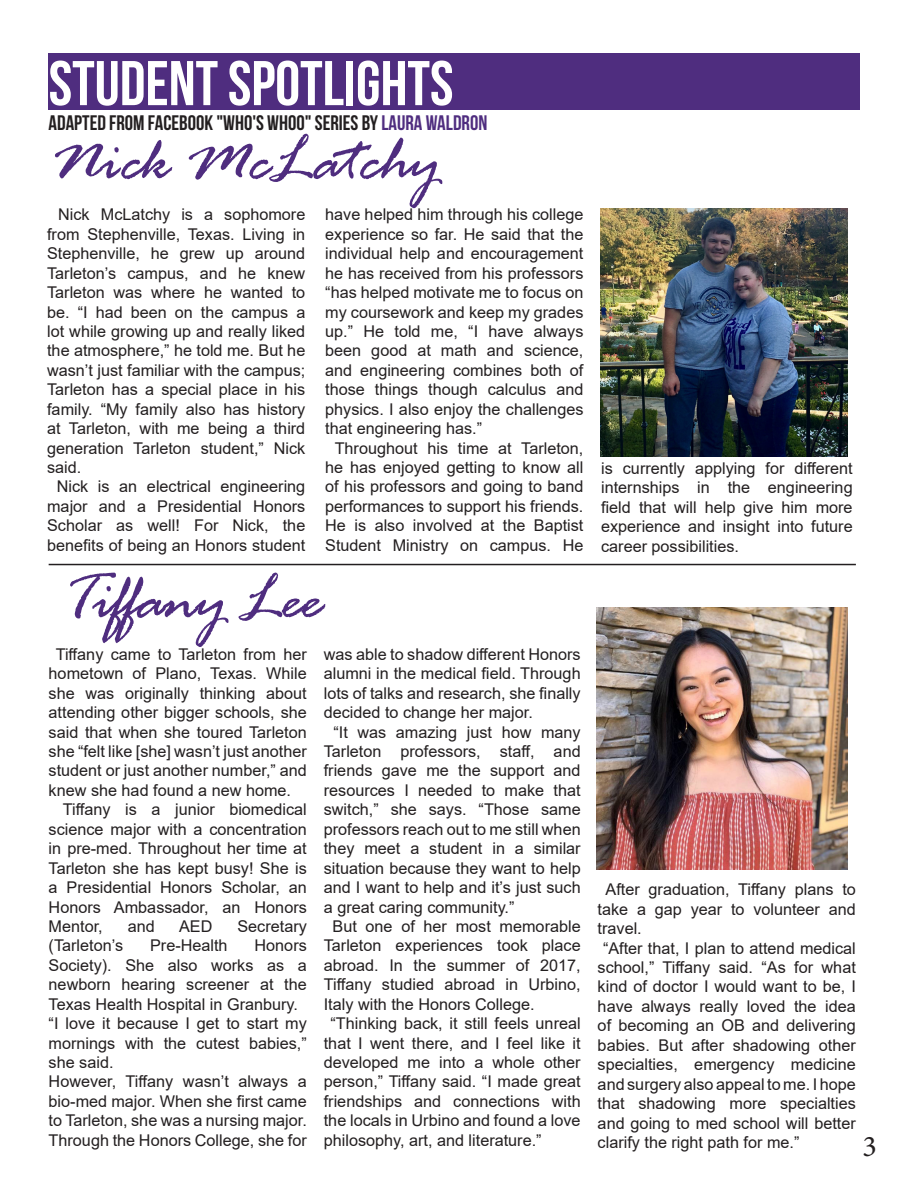
<style>
.page{position:relative;width:911px;height:1188px;background:#fff}
.page>*{position:absolute;margin:0;border:0;box-sizing:border-box;transform-origin:0 0}
.t1{font:italic 67.5px "Rage";letter-spacing:-.01em;color:#4f2d7f}
.t2{font:italic 67.5px "Rage";letter-spacing:-.03em;color:#4f2d7f}
.t3{font:63px "Bebas Neue";color:#fff}
.t4{font:30px "Minion Pro";color:#231f20}
.t5{font:21px "Bebas Neue";color:#231f20}
.t6{font:16.2px/19.5px "Arial";color:#231f20;text-align:justify}
.s1{color:#4f2d7f}
</style>
<div class="page">
<div style="left:49px;top:53px;width:810px;height:57px;background:#4f2d7f"></div>
<hr style="left:49px;top:564px;width:806px;height:1px;background:#231f20">
<img style="left:596px;top:608px;width:251px;height:262px">
<img style="left:600px;top:208px;width:247px;height:248px">
<p class="t3" style="left:49px;top:49px;width:406px">STUDENT SPOTLIGHTS</p>
<p class="t5" style="left:49px;top:112px;width:440px">ADAPTED FROM FACEBOOK "WHO'S WHOO" SERIES BY <span class="s1">LAURA WALDRON</span></p>
<p class="t1" style="left:51px;top:124px;width:391px">Nick McLatchy</p>
<p class="t6" style="left:47px;top:205px;width:259px;text-indent:11px">Nick McLatchy is a sophomore from Stephenville, Texas. Living in Stephenville, he grew up around Tarleton’s campus, and he knew Tarleton was where he wanted to be. “I had been on the campus a lot while growing up and really liked the atmosphere,” he told me. But he wasn’t just familiar with the campus; Tarleton has a special place in his family. “My family also has history at Tarleton, with me being a third generation Tarleton student,” Nick said.</p>
<p class="t6" style="left:47px;top:477px;width:259px;text-align:center">Nick is an electrical engineering major and a Presidential Honors<br>Scholar as well! For Nick, the benefits of being an Honors student</p>
<p class="t6" style="left:325px;top:205px;width:259px">have helped him through his college experience so far. He said that the individual help and encouragement he has received from his professors “has helped motivate me to focus on my coursework and keep my grades up.” He told me, “I have always been good at math and science, and engineering combines both of those things though calculus and physics. I also enjoy the challenges that engineering has.”</p>
<p class="t6" style="left:325px;top:438px;width:259px;text-align:center">Throughout his time at Tarleton, he has enjoyed getting to know all of his professors and going to band performances to support his friends.<br>He is also involved at the Baptist Student Ministry on campus. He</p>
<p class="t2" style="left:61px;top:563px;width:262px">Tiffany Lee</p>
<p class="t6" style="left:49px;top:644px;width:259px;text-indent:7px">Tiffany came to Tarleton from her hometown of Plano, Texas. While she was originally thinking about attending other bigger schools, she said that when she toured Tarleton she “felt like [she] wasn’t just another student or just another number,” and knew she had found a new home.</p>
<p class="t6" style="left:49px;top:800px;width:259px;text-indent:14px">Tiffany is a junior biomedical science major with a concentration in pre-med. Throughout her time at Tarleton she has kept busy! She is a Presidential Honors Scholar, an Honors Ambassador, an Honors Mentor,</p>
<p class="t6" style="left:324px;top:644px;width:258px">was able to shadow different Honors alumni in the medical field. Through lots of talks and research, she finally decided to change her major.</p>
<p class="t6" style="left:324px;top:722px;width:258px;text-indent:10px">“It was amazing just how many Tarleton professors, staff, and friends gave me the support and resources I needed to make that switch,” she says. “Those same professors reach out to me still when they meet a student in a similar situation because they want to help and I want to help and it’s just such a great caring community.”</p>
<p class="t6" style="left:324px;top:916px;width:258px;text-indent:9px">But one of her most memorable Tarleton experiences took place abroad. In the summer of 2017, Tiffany studied abroad in Urbino, Italy with the Honors College.</p>
<p class="t6" style="left:324px;top:1014px;width:258px;text-align:center">“Thinking back, it still feels unreal that I went there, and I feel like it developed me into a whole other person,” Tiffany said. “I made great friendships and connections with the locals in Urbino and found a love</p>
<p class="t6" style="left:324px;top:1130px;width:219px">philosophy, art, and literature.”</p>
<p class="t6" style="left:128px;top:916px;width:29px">and</p>
<p class="t6" style="left:179px;top:916px;width:35px">AED</p>
<p class="t6" style="left:237px;top:916px;width:71px">Secretary</p>
<p class="t6" style="left:49px;top:936px;width:76px">(Tarleton’s</p>
<p class="t6" style="left:150px;top:936px;width:79px">Pre-Health</p>
<p class="t6" style="left:49px;top:936px;width:259px;text-indent:206px">Honors Society). She also works as a newborn hearing screener at the Texas Health Hospital in Granbury.</p>
<p class="t6" style="left:49px;top:1014px;width:260px">“I love it because I get to start my mornings with the cutest babies,” she said.</p>
<p class="t6" style="left:49px;top:1072px;width:259px">However, Tiffany wasn’t always a bio-med major. When she first came to Tarleton, she was a nursing major.<br>Through the Honors College, she for</p>
<p class="t6" style="left:601px;top:458px;width:253px">is currently applying for different internships in the engineering field that will help give him more experience and insight into future career possibilities.</p>
<p class="t6" style="left:597px;top:880px;width:259px;text-indent:8px">After graduation, Tiffany plans to take a gap year to volunteer and travel.</p>
<p class="t6" style="left:597px;top:938px;width:260px;text-indent:5px">“After that, I plan to attend medical school,” Tiffany said. “As for what kind of doctor I would want to be, I have always really loved the idea of becoming an OB and delivering babies. But after shadowing other specialties, emergency medicine and surgery also appeal to me. I hope that shadowing more specialties and going to med school will better clarify the right path for me.”</p>
<p class="t4" style="left:862px;top:1126px;width:16px">3</p>
</div>
